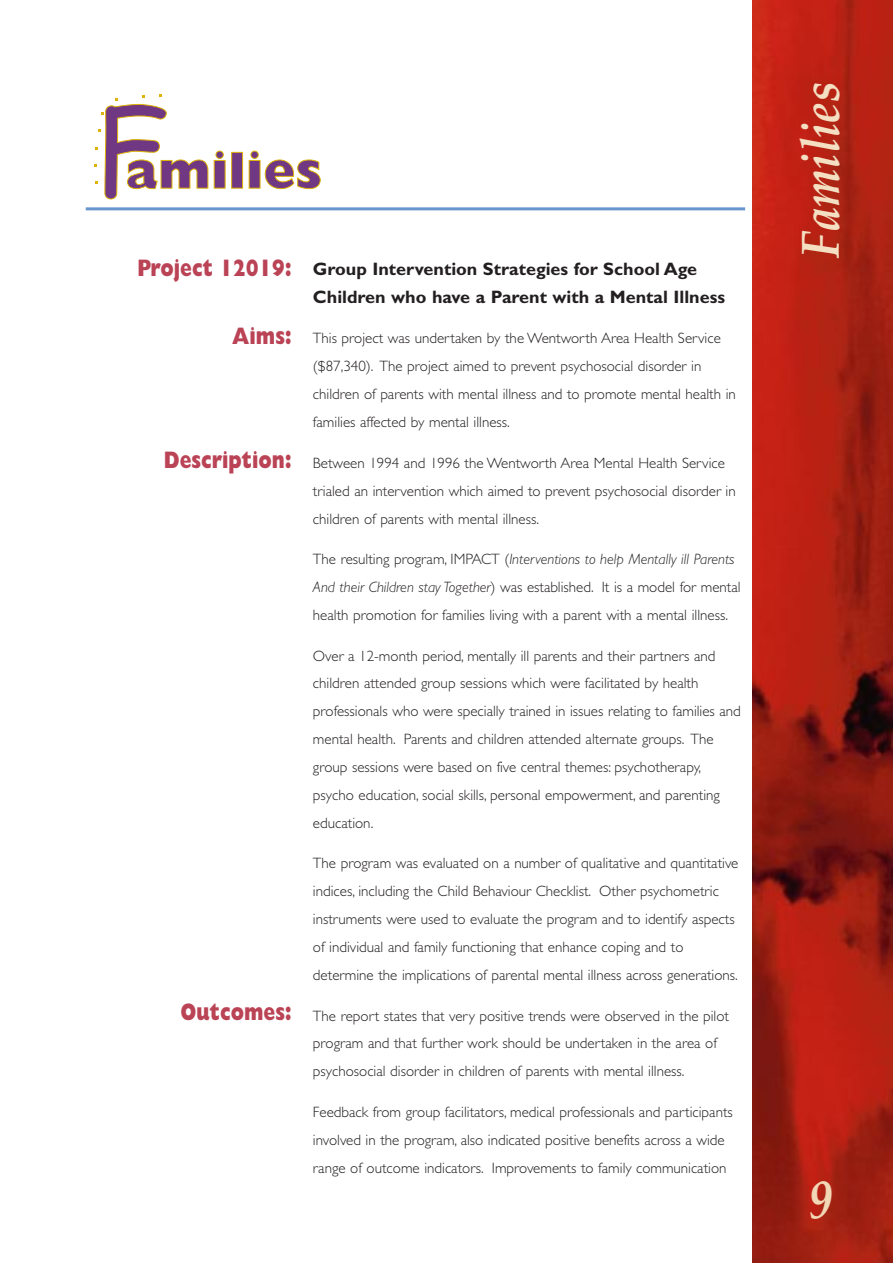
<style>
.page{position:relative;width:893px;height:1263px;background:#fff}
.page>*{position:absolute;margin:0;border:0;box-sizing:border-box;transform-origin:0 0}
.t1{font:italic 700 54px "Palatino";color:#f4dfc2;scale:.85 1}
.t2{font:italic 700 54px "Palatino";color:#f1d7b5;scale:.85 1}
.t3{font:800 24px "Gill Sans";color:#ba4355;scale:.8 1}
.t4{font:700 18px/27.9px "Gill Sans";color:#231f20}
.t5{font:300 15px/27.9px "Gill Sans";color:#231f20}
.s1{font-style:italic}
</style>
<div class="page">
<hr style="left:86px;top:207px;width:659px;height:3px;background:#6895ce">
<img style="left:752px;top:0;width:140px;height:1263px">
<svg style="left:94px;top:95px;width:132px;height:105px"></svg>
<div style="left:231px;top:152px;width:12px;height:37px;background:#703782;border:1px solid #deb208"></div>
<svg style="left:248px;top:150px;width:73px;height:39px"></svg>
<h2 class="t3" style="left:137px;top:259px;width:195px">Project 12019:</h2>
<h2 class="t3" style="left:232px;top:328px;width:76px">Aims:</h2>
<h2 class="t3" style="left:164px;top:451px;width:162px">Description:</h2>
<h2 class="t3" style="left:180px;top:1004px;width:141px">Outcomes:</h2>
<p class="t4" style="left:313px;top:257px;width:413px">Group Intervention Strategies for School Age<br>Children who have a Parent with a Mental Illness</p>
<p class="t5" style="left:313px;top:326px;width:424px">This project was undertaken by the Wentworth Area Health Service ($87,340). The project aimed to prevent psychosocial disorder in children of parents with mental illness and to promote mental health in families affected by mental illness.</p>
<p class="t5" style="left:313px;top:450px;width:424px">Between 1994 and 1996 the Wentworth Area Mental Health Service trialed an intervention which aimed to prevent psychosocial disorder in children of parents with mental illness.</p>
<p class="t5" style="left:313px;top:547px;width:429px">The resulting program, IMPACT (<span class="s1">Interventions to help Mentally ill Parents<br>And their Children stay Together</span>) was established. It is a model for mental health promotion for families living with a parent with a mental illness.</p>
<p class="t5" style="left:313px;top:643px;width:429px">Over a 12-month period, mentally ill parents and their partners and children attended group sessions which were facilitated by health professionals who were specially trained in issues relating to families and mental health. Parents and children attended alternate groups. The group sessions were based on five central themes: psychotherapy, psycho education, social skills, personal empowerment, and parenting education.</p>
<p class="t5" style="left:313px;top:851px;width:427px">The program was evaluated on a number of qualitative and quantitative indices, including the Child Behaviour Checklist. Other psychometric instruments were used to evaluate the program and to identify aspects of individual and family functioning that enhance coping and to determine the implications of parental mental illness across generations.</p>
<p class="t5" style="left:313px;top:1003px;width:417px">The report states that very positive trends were observed in the pilot program and that further work should be undertaken in the area of psychosocial disorder in children of parents with mental illness.</p>
<p class="t5" style="left:313px;top:1100px;width:421px">Feedback from group facilitators, medical professionals and participants involved in the program, also indicated positive benefits across a wide range of outcome indicators. Improvements to family communication</p>
<h1 class="t1" style="left:799px;top:258px;width:208px;rotate:-90deg">Families</h1>
<h1 class="t2" style="left:809px;top:1179px;width:28px">9</h1>
</div>
